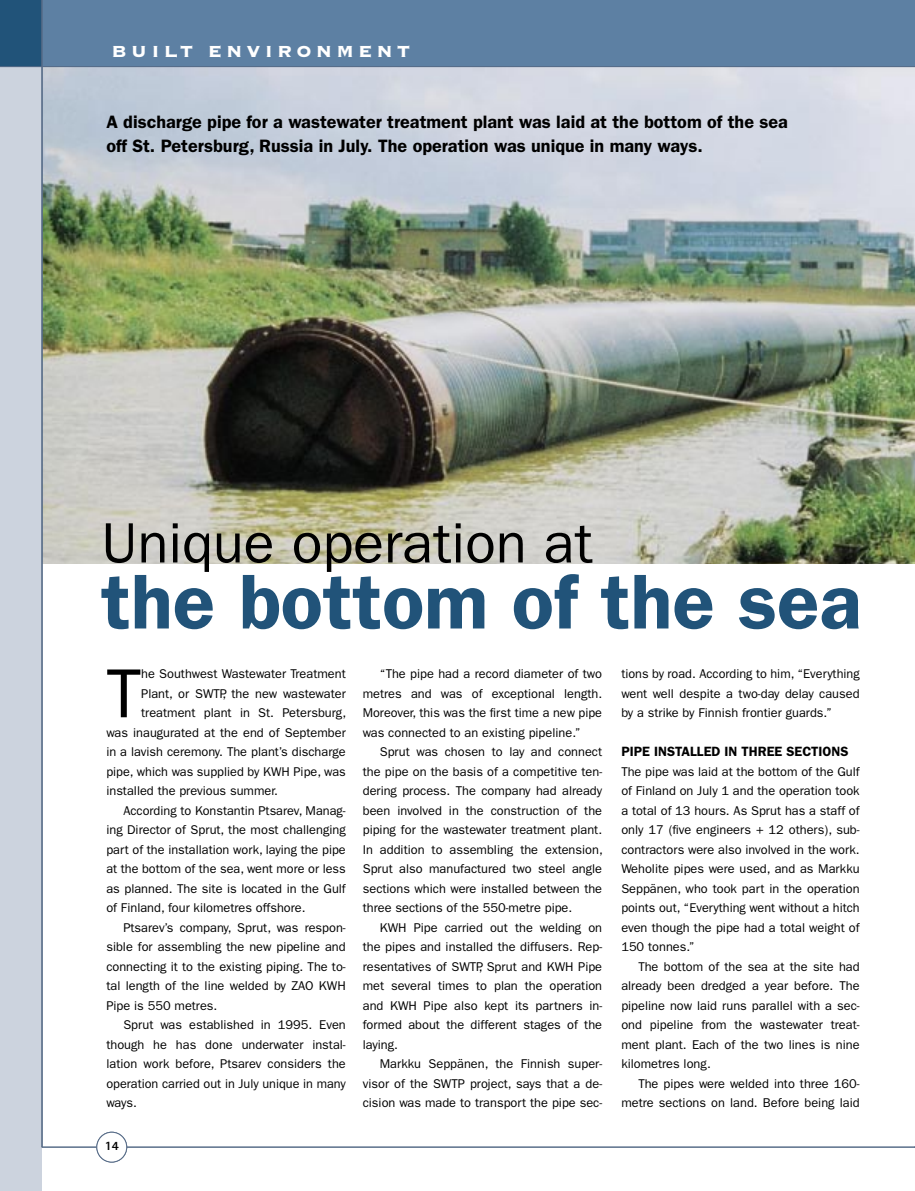
<style>
.page{position:relative;width:915px;height:1191px;background:#fff}
.page>*{position:absolute;margin:0;border:0;box-sizing:border-box;transform-origin:0 0}
.t1{font:600 78px "Franklin Gothic";color:#215379}
.t2{font:69.6px "Franklin Gothic";color:#000}
.t3{font:57px "Franklin Gothic";color:#000}
.t4{font:21px "Copperplate Thirty Three BC";letter-spacing:.2em;color:#fff}
.t5{font:600 18px/24px "Franklin Gothic";color:#000}
.t6{font:600 13.5px "Franklin Gothic";color:#000}
.t7{font:12.75px/19.5px "Franklin Gothic";color:#000;text-align:justify}
.t8{font:800 12.75px "Rotis Sans Serif";color:#000}
</style>
<div class="page">
<img style="left:43px;top:67px;width:871px;height:496px">
<div style="left:0;top:46px;width:42px;height:1145px;background:#ccd3de"></div>
<div style="left:42px;top:0;width:872px;height:67px;background:#5d80a3"></div>
<div style="left:0;top:0;width:42px;height:67px;background:#215379"></div>
<hr style="left:42px;top:1146px;width:872px;height:1px;background:#566b87">
<div style="left:97px;top:1132px;width:30px;height:30px;background:#fff;border-radius:50%"></div>
<div style="left:96px;top:1131px;width:31px;height:31px;border:1px solid #566b87;border-radius:50%"></div>
<hr style="left:0;top:66px;width:914px;height:1px;background:#566b87">
<hr style="left:42px;top:0;width:1px;height:1147px;background:#566b87">
<h3 class="t4" style="left:111px;top:41px;width:300px">BUILT ENVIRONMENT</h3>
<h3 class="t5" style="left:106px;top:110px;width:682px">A discharge pipe for a wastewater treatment plant was laid at the bottom of the sea off St. Petersburg, Russia in July. The operation was unique in many ways.</h3>
<h3 class="t3" style="left:101px;top:510px;width:493px">Unique operation at</h3>
<h1 class="t1" style="left:101px;top:555px;width:761px">the bottom of the sea</h1>
<h2 class="t2" style="left:106px;top:653px;width:36px">T</h2>
<p class="t7" style="left:141px;top:664px;width:206px">he Southwest Wastewater Treatment</p>
<p class="t7" style="left:141px;top:684px;width:206px">Plant, or SWTP, the new wastewater</p>
<p class="t7" style="left:141px;top:703px;width:207px">treatment plant in St. Petersburg,</p>
<p class="t7" style="left:106px;top:723px;width:241px">was inaugurated at the end of September</p>
<p class="t7" style="left:106px;top:742px;width:241px">in a lavish ceremony. The plant’s discharge</p>
<p class="t7" style="left:106px;top:762px;width:241px">pipe, which was supplied by KWH Pipe, was</p>
<p class="t7" style="left:106px;top:781px;width:173px">installed the previous summer.</p>
<p class="t7" style="left:123px;top:801px;width:224px">According to Konstantin Ptsarev, Manag-</p>
<p class="t7" style="left:106px;top:820px;width:241px">ing Director of Sprut, the most challenging</p>
<p class="t7" style="left:106px;top:840px;width:241px">part of the installation work, laying the pipe</p>
<p class="t7" style="left:106px;top:859px;width:241px">at the bottom of the sea, went more or less</p>
<p class="t7" style="left:106px;top:879px;width:241px">as planned. The site is located in the Gulf</p>
<p class="t7" style="left:106px;top:898px;width:201px">of Finland, four kilometres offshore.</p>
<p class="t7" style="left:123px;top:918px;width:224px">Ptsarev’s company, Sprut, was respon-</p>
<p class="t7" style="left:106px;top:937px;width:241px">sible for assembling the new pipeline and</p>
<p class="t7" style="left:106px;top:957px;width:241px">connecting it to the existing piping. The to-</p>
<p class="t7" style="left:106px;top:976px;width:241px">tal length of the line welded by ZAO KWH</p>
<p class="t7" style="left:106px;top:996px;width:112px">Pipe is 550 metres.</p>
<p class="t7" style="left:123px;top:1015px;width:224px">Sprut was established in 1995. Even</p>
<p class="t7" style="left:106px;top:1035px;width:241px">though he has done underwater instal-</p>
<p class="t7" style="left:106px;top:1054px;width:241px">lation work before, Ptsarev considers the</p>
<p class="t7" style="left:106px;top:1074px;width:241px">operation carried out in July unique in many</p>
<p class="t7" style="left:106px;top:1093px;width:32px">ways.</p>
<p class="t8" style="left:105px;top:1138px;width:16px">14</p>
<p class="t7" style="left:362px;top:664px;width:241px;text-indent:17px">“The pipe had a record diameter of two metres and was of exceptional length.<br>Moreover, this was the first time a new pipe was connected to an existing pipeline.”</p>
<p class="t7" style="left:362px;top:742px;width:241px;text-indent:17px">Sprut was chosen to lay and connect the pipe on the basis of a competitive ten&shy;dering process. The company had already been involved in the construction of the piping for the wastewater treatment plant.<br>In addition to assembling the extension, Sprut also manufactured two steel angle sections which were installed between the three sections of the 550-metre pipe.</p>
<p class="t7" style="left:362px;top:918px;width:241px;text-indent:17px">KWH Pipe carried out the welding on the pipes and installed the diffusers. Rep&shy;resentatives of SWTP, Sprut and KWH Pipe met several times to plan the operation and KWH Pipe also kept its partners in&shy;formed about the different stages of the laying.</p>
<p class="t7" style="left:362px;top:1054px;width:241px;text-indent:17px">Markku Seppänen, the Finnish super&shy;visor of the SWTP project, says that a de&shy;cision was made to transport the pipe sec-</p>
<p class="t7" style="left:621px;top:664px;width:240px">tions by road. According to him, “Everything went well despite a two-day delay caused by a strike by Finnish frontier guards.”</p>
<p class="t6" style="left:621px;top:743px;width:229px">PIPE INSTALLED IN THREE SECTIONS</p>
<p class="t7" style="left:621px;top:762px;width:240px">The pipe was laid at the bottom of the Gulf of Finland on July 1 and the operation took a total of 13 hours. As Sprut has a staff of only 17 (five engineers + 12 others), sub&shy;contractors were also involved in the work.<br>Weholite pipes were used, and as Markku Seppänen, who took part in the operation points out, “Everything went without a hitch even though the pipe had a total weight of 150 tonnes.”</p>
<p class="t7" style="left:621px;top:957px;width:240px;text-indent:17px">The bottom of the sea at the site had already been dredged a year before. The pipeline now laid runs parallel with a sec&shy;ond pipeline from the wastewater treat&shy;ment plant. Each of the two lines is nine kilometres long.</p>
<p class="t7" style="left:621px;top:1074px;width:240px;text-align:right">The pipes were welded into three 160- metre sections on land. Before being laid</p>
</div>
